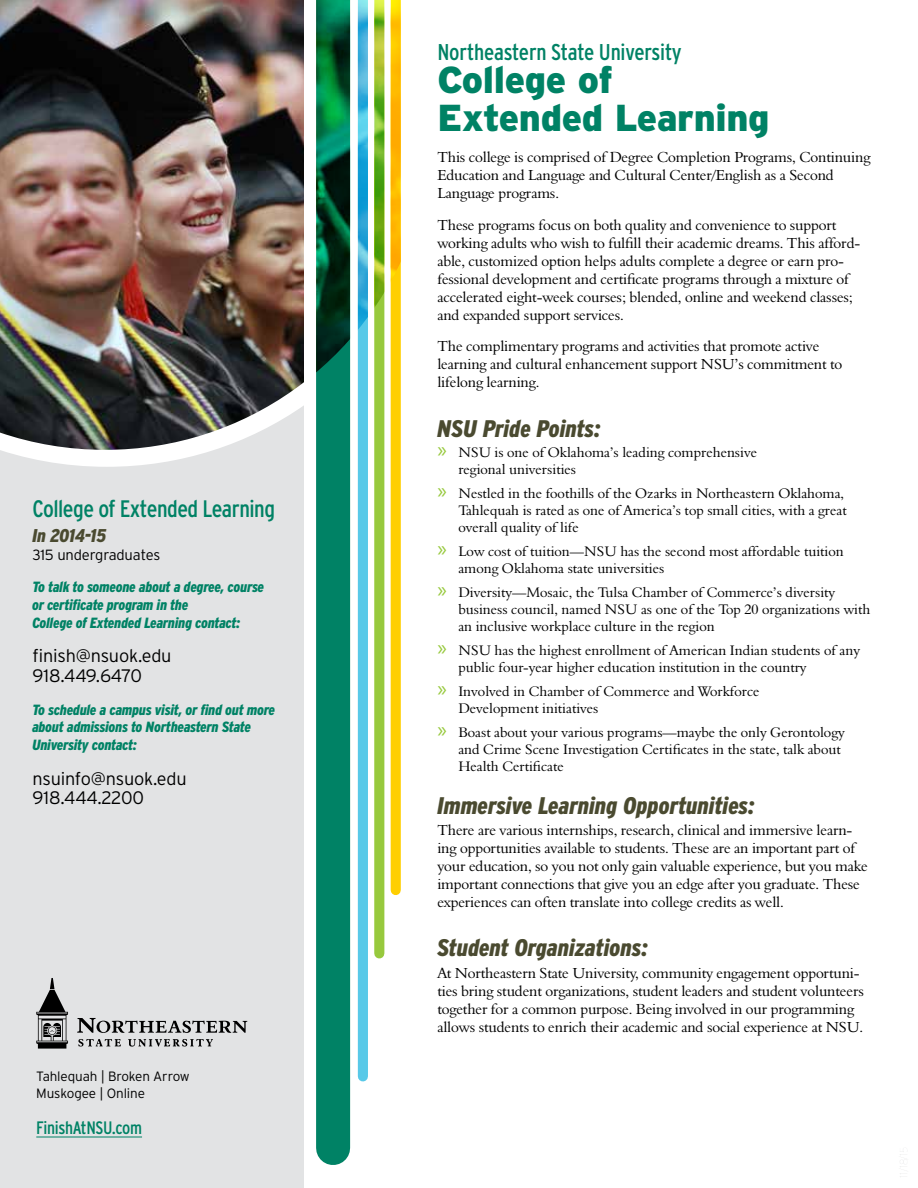
<style>
.page{position:relative;width:918px;height:1188px;background:#fff}
.page>*{position:absolute;margin:0;border:0;box-sizing:border-box;transform-origin:0 0}
.t1{font:900 37.5px/37.5px "Interstate";letter-spacing:-.01em;color:#008265}
.Heading{font:italic 900 condensed 24px "Interstate";color:#4a4a30}
.Sidebar_Body{font:condensed 23.85px "Interstate";letter-spacing:-.02em;color:#008265}
.t2{font:condensed 22.8px "Interstate";letter-spacing:-.01em;color:#008265}
.Sidebar_Body-2{font:italic 900 condensed 18.45px "Interstate";letter-spacing:-.01em;color:#4a4a30}
.t3{font:300 18px/19.6px "Interstate";letter-spacing:-.01em;color:#000}
.t4{font:condensed 18px "Interstate";letter-spacing:-.02em;color:#008265}
.t5{font:15px/18px "Aldine 401 BT Roman A";letter-spacing:-.01em;color:#000}
.Sidebar_Body-3{font:italic 900 condensed 14.85px/17.7px "Interstate";letter-spacing:-.01em;color:#008265}
.Sidebar_Body-4{font:300 14.85px "Interstate";letter-spacing:-.01em;color:#000}
.t6{font:14.25px/17.1px "Aldine 401 BT Roman A";color:#000}
.Sidebar_Body-5{font:300 13.5px/16.2px "Interstate";letter-spacing:-.01em;color:#000}
.s1{font-family:"Myriad Pro";font-size:22.5px;color:#97c93d}
</style>
<div class="page">
<div style="left:0;top:450px;width:304px;height:738px;background:#e2e3e4"></div>
<img style="left:0;top:0;width:304px;height:450px">
<svg style="left:374px;top:0;width:10px;height:953px;background:#93c53c"></svg>
<svg style="left:391px;top:0;width:10px;height:890px;background:#ffc800"></svg>
<svg style="left:358px;top:0;width:10px;height:1076px;background:#4dc1e4"></svg>
<svg style="left:316px;top:0;width:34px;height:1148px;background:#007354"></svg>
<hr style="left:36px;top:1137px;width:106px;height:1px;background:#008265">
<svg style="left:36px;top:978px;width:32px;height:71px;background:#838384"></svg>
<svg style="left:77px;top:1018px;width:170px;height:15px;background:#9a9b9b"></svg>
<svg style="left:78px;top:1039px;width:43px;height:8px"></svg>
<svg style="left:128px;top:1039px;width:85px;height:8px"></svg>
<p class="Sidebar_Body" style="left:32px;top:494px;width:244px">College of Extended Learning</p>
<p class="Sidebar_Body-2" style="left:32px;top:524px;width:76px">In 2014-15</p>
<p class="Sidebar_Body-4" style="left:32px;top:546px;width:129px">315 undergraduates</p>
<p class="Sidebar_Body-3" style="left:32px;top:578px;width:233px">To talk to someone about a degree, course or certificate program in the<br>College of Extended Learning contact:</p>
<p class="t3" style="left:32px;top:646px;width:141px">finish@nsuok.edu<br>918.449.6470</p>
<p class="Sidebar_Body-3" style="left:32px;top:700px;width:244px">To schedule a campus visit, or find out more about admissions to Northeastern State<br>University contact:</p>
<p class="t3" style="left:32px;top:768px;width:156px">nsuinfo@nsuok.edu<br>918.444.2200</p>
<p class="Sidebar_Body-5" style="left:36px;top:1068px;width:155px">Tahlequah | Broken Arrow<br>Muskogee | Online</p>
<p class="t4" style="left:36px;top:1117px;width:107px">FinishAtNSU.com</p>
<p class="t2" style="left:437px;top:39px;width:246px">Northeastern State University</p>
<h1 class="t1" style="left:437px;top:61px;width:334px">College of<br>Extended Learning</h1>
<p class="t5" style="left:437px;top:148px;width:435px">This college is comprised of Degree Completion Programs, Continuing<br>Education and Language and Cultural Center/English as a Second<br>Language programs.</p>
<p class="t5" style="left:437px;top:216px;width:424px">These programs focus on both quality and convenience to support working adults who wish to fulfill their academic dreams. This afford&shy;able, customized option helps adults complete a degree or earn pro&shy;fessional development and certificate programs through a mixture of accelerated eight-week courses; blended, online and weekend classes; and expanded support services.</p>
<p class="t5" style="left:437px;top:337px;width:406px">The complimentary programs and activities that promote active learning and cultural enhancement support NSU’s commitment to lifelong learning.</p>
<h2 class="Heading" style="left:437px;top:413px;width:165px">NSU Pride Points:</h2>
<p class="t6" style="left:458px;top:444px;width:300px;text-indent:-21px"><span class="s1">»</span> NSU is one of Oklahoma’s leading comprehensive regional universities</p>
<p class="t6" style="left:458px;top:485px;width:390px;text-indent:-21px"><span class="s1">»</span> Nestled in the foothills of the Ozarks in Northeastern Oklahoma,<br>Tahlequah is rated as one of America’s top small cities, with a great overall quality of life</p>
<p class="t6" style="left:458px;top:543px;width:387px;text-indent:-21px"><span class="s1">»</span> Low cost of tuition—NSU has the second most affordable tuition among Oklahoma state universities</p>
<p class="t6" style="left:458px;top:584px;width:413px;text-indent:-21px"><span class="s1">»</span> Diversity—Mosaic, the Tulsa Chamber of Commerce’s diversity business council, named NSU as one of the Top 20 organizations with an inclusive workplace culture in the region</p>
<p class="t6" style="left:458px;top:642px;width:403px;text-indent:-21px"><span class="s1">»</span> NSU has the highest enrollment of American Indian students of any public four-year higher education institution in the country</p>
<p class="t6" style="left:458px;top:683px;width:303px;text-indent:-21px"><span class="s1">»</span> Involved in Chamber of Commerce and Workforce<br>Development initiatives</p>
<p class="t6" style="left:458px;top:724px;width:388px;text-indent:-21px"><span class="s1">»</span> Boast about your various programs—maybe the only Gerontology and Crime Scene Investigation Certificates in the state, talk about<br>Health Certificate</p>
<h2 class="Heading" style="left:437px;top:790px;width:319px">Immersive Learning Opportunities:</h2>
<p class="t5" style="left:437px;top:821px;width:432px">There are various internships, research, clinical and immersive learn&shy;ing opportunities available to students. These are an important part of your education, so you not only gain valuable experience, but you make important connections that give you an edge after you graduate. These experiences can often translate into college credits as well.</p>
<h2 class="Heading" style="left:437px;top:933px;width:212px">Student Organizations:</h2>
<p class="t5" style="left:437px;top:963px;width:428px">At Northeastern State University, community engagement opportuni&shy;ties bring student organizations, student leaders and student volunteers together for a common purpose. Being involved in our programming allows students to enrich their academic and social experience at NSU.</p>
</div>
